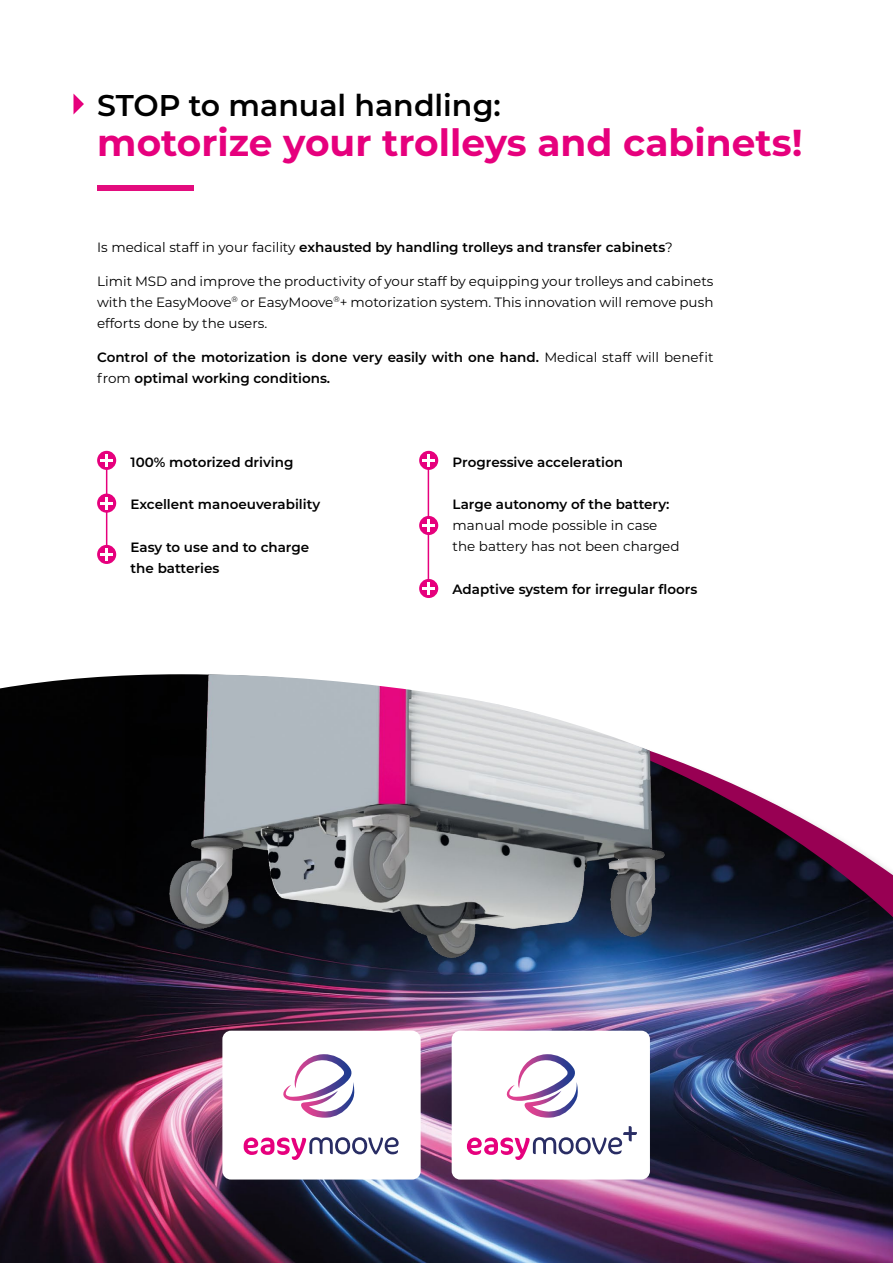
<style>
.page{position:relative;width:893px;height:1263px;background:#fff}
.page>*{position:absolute;margin:0;border:0;box-sizing:border-box;transform-origin:0 0}
.t1{font:700 37.5px "Montserrat";color:#e6007d}
.t2{font:600 30px "Montserrat";color:#000}
.t3{font:600 13.5px/21px "Montserrat";color:#000}
.t4{font:13.5px/21px "Montserrat";color:#000;text-align:justify}
.s1{font-weight:400}
</style>
<div class="page">
<img style="left:0;top:686px;width:893px;height:577px">
<img style="left:13px;top:674px;width:880px;height:303px">
<div style="left:452px;top:1031px;width:198px;height:148px;background:#fff;border-radius:9px"></div>
<div style="left:222px;top:1031px;width:199px;height:148px;background:#fff;border-radius:9px"></div>
<svg style="left:467px;top:1126px;width:170px;height:34px"></svg>
<svg style="left:506px;top:1054px;width:72px;height:64px"></svg>
<svg style="left:243px;top:1137px;width:156px;height:23px"></svg>
<svg style="left:283px;top:1054px;width:71px;height:64px"></svg>
<hr style="left:106px;top:460px;width:1px;height:99px;background:#e6007d">
<svg style="left:97px;top:451px;width:19px;height:19px"></svg>
<svg style="left:100px;top:454px;width:13px;height:13px"></svg>
<svg style="left:97px;top:494px;width:19px;height:19px"></svg>
<svg style="left:100px;top:497px;width:13px;height:12px"></svg>
<svg style="left:97px;top:545px;width:19px;height:19px"></svg>
<svg style="left:100px;top:548px;width:13px;height:13px"></svg>
<hr style="left:428px;top:468px;width:1px;height:125px;background:#e6007d">
<svg style="left:419px;top:451px;width:19px;height:19px"></svg>
<svg style="left:422px;top:454px;width:13px;height:13px"></svg>
<svg style="left:419px;top:516px;width:19px;height:19px"></svg>
<svg style="left:422px;top:519px;width:13px;height:13px"></svg>
<svg style="left:419px;top:579px;width:19px;height:19px"></svg>
<svg style="left:422px;top:582px;width:13px;height:13px"></svg>
<svg style="left:73px;top:94px;width:11px;height:20px"></svg>
<div style="left:97px;top:185px;width:97px;height:5px;background:#e30c7e"></div>
<h2 class="t2" style="left:97px;top:84px;width:405px">STOP to manual handling:</h2>
<h1 class="t1" style="left:97px;top:116px;width:707px">motorize your trolleys and cabinets!</h1>
<p class="t3" style="left:97px;top:236px;width:577px"><span class="s1">Is medical staff in your facility</span> exhausted by handling trolleys and transfer cabinets<span class="s1">?</span></p>
<p class="t4" style="left:97px;top:270px;width:618px">Limit MSD and improve the productivity of your staff by equipping your trolleys and cabinets with the EasyMoove<sup>®</sup> or EasyMoove<sup>®</sup>+ motorization system. This innovation will remove push efforts done by the users.</p>
<p class="t3" style="left:97px;top:346px;width:618px">Control of the motorization is done very easily with one hand. <span class="s1">Medical staff will benefit from</span> optimal working conditions.</p>
<p class="t3" style="left:131px;top:451px;width:164px">100% motorized driving</p>
<p class="t3" style="left:131px;top:493px;width:191px">Excellent manoeuverability</p>
<p class="t3" style="left:131px;top:536px;width:180px">Easy to use and to charge the batteries</p>
<p class="t3" style="left:453px;top:451px;width:172px">Progressive acceleration</p>
<p class="t3" style="left:453px;top:493px;width:218px">Large autonomy of the battery:</p>
<p class="t4" style="left:453px;top:515px;width:228px">manual mode possible in case the battery has not been charged</p>
<p class="t3" style="left:453px;top:578px;width:246px">Adaptive system for irregular floors</p>
</div>
